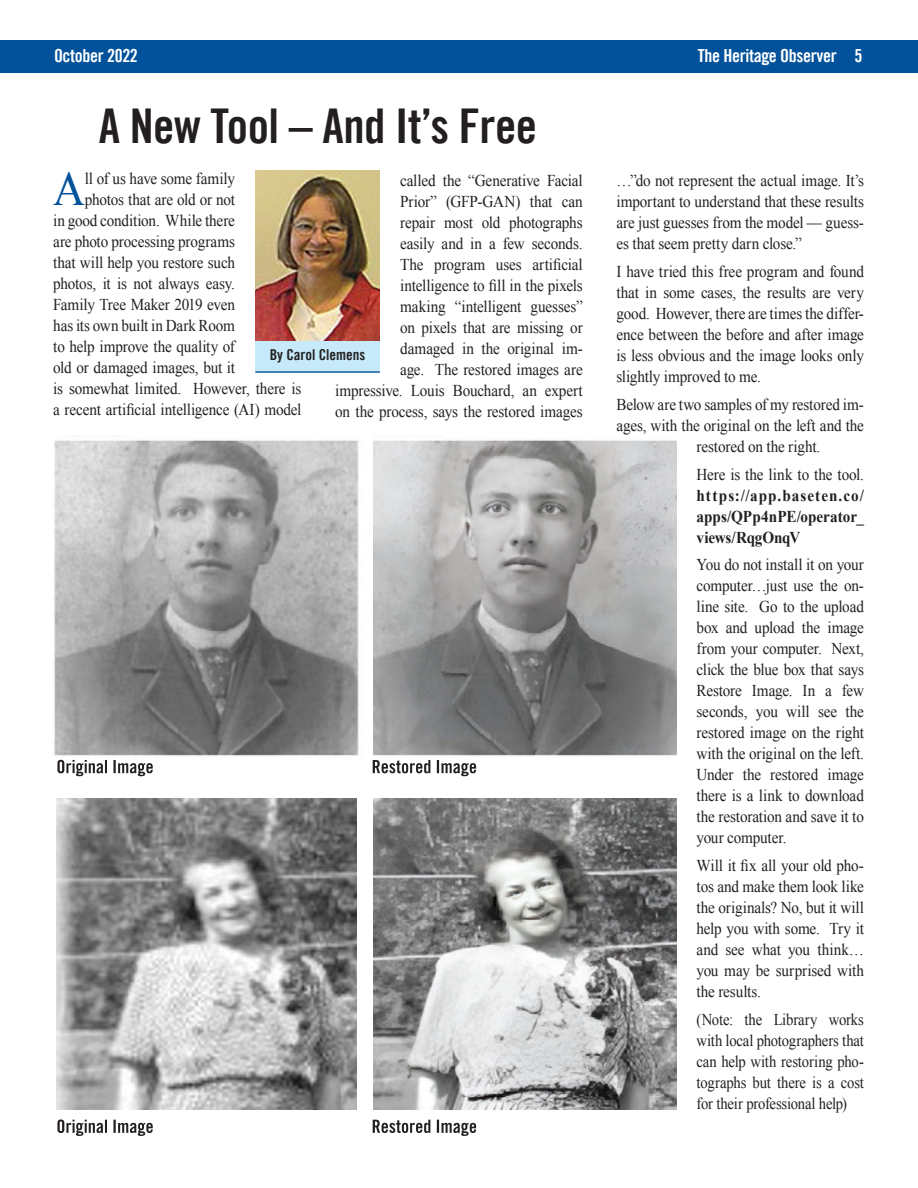
<style>
.page{position:relative;width:918px;height:1188px;background:#fff}
.page>*{position:absolute;margin:0;border:0;box-sizing:border-box;transform-origin:0 0}
.t1{font:48.15px "Times New Roman";color:#01529a;scale:.92 1}
.t2{font:48px "Trade Gothic LT Bold Cond Twenty";letter-spacing:-.01em;color:#231f20}
.t3{font:18px "Trade Gothic LT Bold Cond Twenty";letter-spacing:-.02em;color:#fff}
.t4{font:16.5px/21px "Times New Roman";letter-spacing:-.01em;color:#231f20;text-align:justify;scale:.92 1}
.t5{font:16.5px/21px "Times New Roman";letter-spacing:-.01em;color:#231f20;text-align:justify;scale:.89 1}
.t6{font:700 16.5px/21px "Times New Roman";letter-spacing:.005em;color:#231f20;text-align:justify;scale:.92 1}
.t7{font:15px "Trade Gothic LT Bold Cond Twenty";color:#231f20}
</style>
<div class="page">
<div style="left:0;top:40px;width:918px;height:33px;background:#01529a"></div>
<div style="left:255px;top:340px;width:125px;height:31px;background:#c6eafa"></div>
<img style="left:255px;top:171px;width:125px;height:169px">
<hr style="left:255px;top:371px;width:125px;height:2px;background:#06539b">
<img style="left:54px;top:436px;width:305px;height:324px">
<img style="left:374px;top:436px;width:302px;height:320px">
<img style="left:56px;top:798px;width:300px;height:312px">
<img style="left:374px;top:798px;width:302px;height:312px">
<svg style="left:57px;top:760px;width:96px;height:16px"></svg>
<svg style="left:373px;top:760px;width:103px;height:16px"></svg>
<svg style="left:57px;top:1119px;width:96px;height:17px"></svg>
<svg style="left:373px;top:1120px;width:103px;height:16px"></svg>
<p class="t3" style="left:54px;top:45px;width:85px">October 2022</p>
<p class="t3" style="left:698px;top:45px;width:166px">The Heritage Observer 5</p>
<h2 class="t2" style="left:99px;top:97px;width:440px">A New Tool – And It’s Free</h2>
<h1 class="t1" style="left:53px;top:156px;width:36px">A</h1>
<p class="t4" style="left:85px;top:168px;width:165px">ll of us have some family</p>
<p class="t4" style="left:335px;top:170px;width:271px;text-align:right">called the “Generative Facial<br>Prior” (GFP-GAN) that can<br>repair most old photographs<br>easily and in a few seconds.<br>The program uses artificial intelligence to fill in the pixels<br>making “intelligent guesses”<br>on pixels that are missing or<br>damaged in the original im-<br>age. The restored images are impressive. Louis Bouchard, an expert on the process, says the restored images</p>
<p class="t4" style="left:616px;top:170px;width:271px">…”do not represent the actual image. It’s important to understand that these results are just guesses from the model — guess&shy;es that seem pretty darn close.”</p>
<p class="t4" style="left:85px;top:189px;width:165px">photos that are old or not</p>
<p class="t4" style="left:53px;top:210px;width:199px">in good condition. While there</p>
<p class="t4" style="left:53px;top:231px;width:199px">are photo processing programs</p>
<p class="t4" style="left:53px;top:252px;width:199px">that will help you restore such</p>
<p class="t4" style="left:53px;top:273px;width:199px">photos, it is not always easy.</p>
<p class="t4" style="left:53px;top:294px;width:199px">Family Tree Maker 2019 even</p>
<p class="t4" style="left:53px;top:315px;width:199px">has its own built in Dark Room</p>
<p class="t4" style="left:53px;top:336px;width:199px">to help improve the quality of</p>
<p class="t4" style="left:53px;top:357px;width:199px">old or damaged images, but it</p>
<p class="t4" style="left:53px;top:378px;width:271px">is somewhat limited. However, there is</p>
<p class="t4" style="left:53px;top:399px;width:271px">a recent artificial intelligence (AI) model</p>
<p class="t4" style="left:616px;top:261px;width:271px">I have tried this free program and found that in some cases, the results are very good. However, there are times the differ&shy;ence between the before and after image is less obvious and the image looks only slightly improved to me.</p>
<p class="t4" style="left:616px;top:394px;width:271px">Below are two samples of my restored im-</p>
<p class="t4" style="left:616px;top:415px;width:271px">ages, with the original on the left and the</p>
<p class="t4" style="left:697px;top:436px;width:136px">restored on the right.</p>
<p class="t4" style="left:697px;top:463px;width:183px">Here is the link to the tool.</p>
<p class="t6" style="left:697px;top:484px;width:183px">https://app.baseten.co/ apps/QPp4nPE/operator_ views/RqgOnqV</p>
<p class="t4" style="left:697px;top:554px;width:184px">You do not install it on your computer…just use the on&shy;line site. Go to the upload box and upload the image from your computer. Next, click the blue box that says Restore Image. In a few seconds, you will see the restored image on the right with the original on the left.<br>Under the restored image there is a link to download the restoration and save it to your computer.</p>
<p class="t4" style="left:697px;top:855px;width:184px">Will it fix all your old pho&shy;tos and make them look like the originals? No, but it will help you with some. Try it and see what you think… you may be surprised with the results.</p>
<p class="t5" style="left:697px;top:1009px;width:190px">(Note: the Library works with local photographers that can help with restoring pho&shy;tographs but there is a cost for their professional help)</p>
<p class="t7" style="left:270px;top:345px;width:97px">By Carol Clemens</p>
</div>
